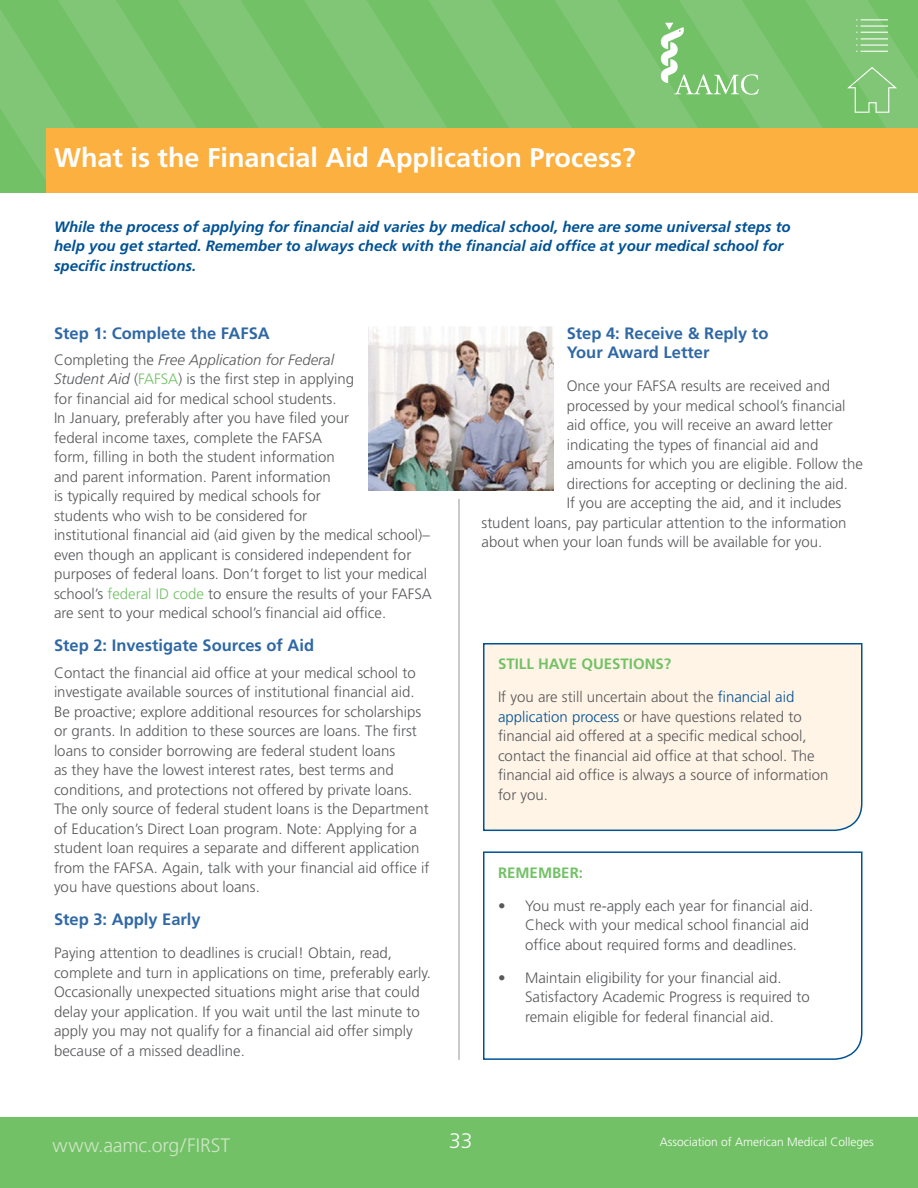
<style>
.page{position:relative;width:918px;height:1188px;background:#fff}
.page>*{position:absolute;margin:0;border:0;box-sizing:border-box;transform-origin:0 0}
.t1{font:700 27px "Frutiger";color:#fff}
.t2{font:300 21px "Frutiger";color:#fff}
.t3{font:300 19.5px "Frutiger";color:#cde6c5}
.t4{font:700 16.5px/19.5px "Frutiger";color:#2f68a4}
.t5{font:300 15px/19.5px "Frutiger";color:#58595b}
.t6{font:italic 700 15px/19.5px "Frutiger";color:#005295}
.t7{font:700 15px "Frutiger";color:#73c167}
.t8{font:300 12px "Frutiger";color:#fff}
.s1{font-style:italic}
.s2{color:#73c167}
.s3{color:#005295}
</style>
<div class="page">
<div style="left:0;top:1117px;width:918px;height:71px;background:#73c167"></div>
<hr style="left:459px;top:499px;width:1px;height:561px;background:#939598">
<div style="left:483px;top:643px;width:380px;height:189px;background:#fff4e6"></div>
<svg style="left:483px;top:851px;width:380px;height:209px"></svg>
<img style="left:368px;top:326px;width:185px;height:164px">
<svg style="left:0;top:0;width:918px;height:193px;background:#a4bd60"></svg>
<h1 class="t1" style="left:54px;top:142px;width:57px">Title</h1>
<h1 class="t1" style="left:54px;top:142px;width:583px">What is the Financial Aid Application Process?</h1>
<p class="t6" style="left:54px;top:217px;width:738px">While the process of applying for financial aid varies by medical school, here are some universal steps to help you get started. Remember to always check with the financial aid office at your medical school for specific instructions.</p>
<p class="t4" style="left:54px;top:323px;width:217px">Step 1: Complete the FAFSA</p>
<p class="t5" style="left:54px;top:350px;width:379px">Completing the <span class="s1">Free Application for Federal<br>Student Aid</span> (<span class="s2">FAFSA</span>) is the first step in applying<br>for financial aid for medical school students.<br>In January, preferably after you have filed your<br>federal income taxes, complete the FAFSA<br>form, filling in both the student information<br>and parent information. Parent information<br>is typically required by medical schools for<br>students who wish to be considered for<br>institutional financial aid (aid given by the medical school)– even though an applicant is considered independent for purposes of federal loans. Don’t forget to list your medical school’s <span class="s2">federal ID code</span> to ensure the results of your FAFSA are sent to your medical school’s financial aid office.</p>
<p class="t4" style="left:54px;top:636px;width:262px">Step 2: Investigate Sources of Aid</p>
<p class="t5" style="left:54px;top:663px;width:377px">Contact the financial aid office at your medical school to investigate available sources of institutional financial aid.<br>Be proactive; explore additional resources for scholarships or grants. In addition to these sources are loans. The first loans to consider borrowing are federal student loans<br>as they have the lowest interest rates, best terms and conditions, and protections not offered by private loans.<br>The only source of federal student loans is the Department of Education’s Direct Loan program. Note: Applying for a student loan requires a separate and different application from the FAFSA. Again, talk with your financial aid office if you have questions about loans.</p>
<p class="t4" style="left:54px;top:910px;width:148px">Step 3: Apply Early</p>
<p class="t5" style="left:54px;top:943px;width:378px">Paying attention to deadlines is crucial! Obtain, read, complete and turn in applications on time, preferably early.<br>Occasionally unexpected situations might arise that could delay your application. If you wait until the last minute to apply you may not qualify for a financial aid offer simply because of a missed deadline.</p>
<p class="t4" style="left:567px;top:323px;width:203px">Step 4: Receive &amp; Reply to<br>Your Award Letter</p>
<p class="t5" style="left:567px;top:376px;width:265px">Once your FAFSA results are received and</p>
<p class="t5" style="left:567px;top:396px;width:280px">processed by your medical school’s financial</p>
<p class="t5" style="left:567px;top:415px;width:268px">aid office, you will receive an award letter</p>
<p class="t5" style="left:567px;top:435px;width:253px">indicating the types of financial aid and</p>
<p class="t5" style="left:567px;top:454px;width:298px">amounts for which you are eligible. Follow the</p>
<p class="t5" style="left:567px;top:474px;width:283px">directions for accepting or declining the aid.</p>
<p class="t5" style="left:567px;top:493px;width:276px">If you are accepting the aid, and it includes</p>
<p class="t5" style="left:482px;top:513px;width:367px">student loans, pay particular attention to the information</p>
<p class="t5" style="left:482px;top:532px;width:342px">about when your loan funds will be available for you.</p>
<p class="t7" style="left:498px;top:655px;width:175px">Still Have Questions?</p>
<p class="t5" style="left:498px;top:688px;width:332px">If you are still uncertain about the <span class="s3">financial aid application process</span> or have questions related to financial aid offered at a specific medical school, contact the financial aid office at that school. The financial aid office is always a source of information for you.</p>
<p class="t7" style="left:498px;top:864px;width:87px">Rem ember:</p>
<p class="t5" style="left:525px;top:896px;width:290px;text-indent:-27px">• You must re-apply each year for financial aid.<br>Check with your medical school financial aid office about required forms and deadlines.</p>
<p class="t5" style="left:525px;top:968px;width:286px;text-indent:-27px">• Maintain eligibility for your financial aid.<br>Satisfactory Academic Progress is required to remain eligible for federal financial aid.</p>
<h2 class="t2" style="left:449px;top:1129px;width:25px">33</h2>
<h3 class="t3" style="left:52px;top:1134px;width:179px">www.aamc.org/FIRST</h3>
<p class="t8" style="left:660px;top:1135px;width:216px">Association of American Medical Colleges</p>
</div>
